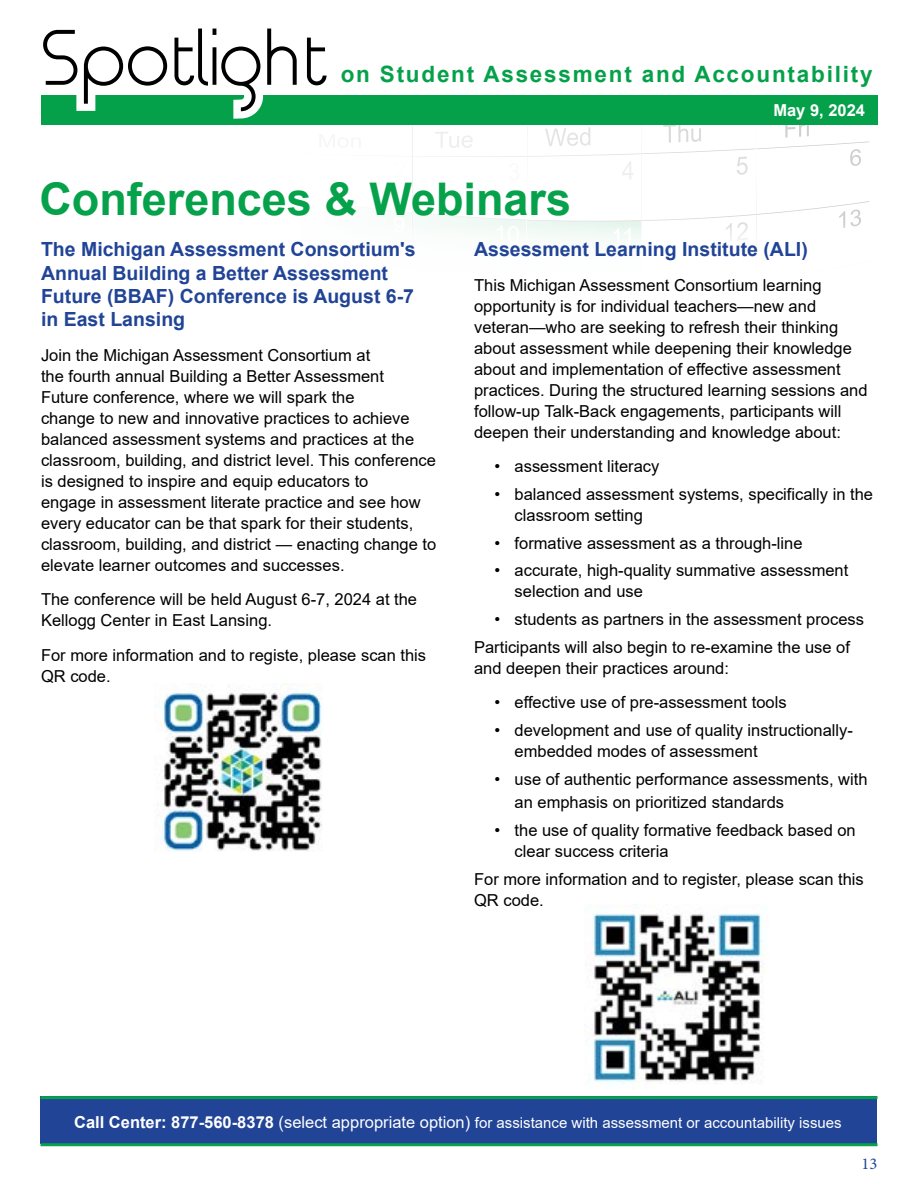
<style>
.page{position:relative;width:918px;height:1188px;background:#fff}
.page>*{position:absolute;margin:0;border:0;box-sizing:border-box;transform-origin:0 0}
.t1{font:700 45px "Arial";color:#06a14b}
.t2{font:700 22.5px "Arial";letter-spacing:.08em;color:#05a14a}
.t3{font:700 19.5px/23.4px "Arial";color:#214497}
.t4{font:16.5px/21px "Arial";color:#000}
.t5{font:700 16.5px "Arial";color:#fff}
.t6{font:16.5px "Minion Pro";color:#214497}
.t7{font:15px "Arial";color:#fff}
.s1{font-weight:700;font-size:16.5px}
.s2{font-size:16.5px}
</style>
<div class="page">
<div style="left:40px;top:1096px;width:838px;height:47px;background:#214497"></div>
<hr style="left:40px;top:1096px;width:838px;height:3px;background:#06a14b">
<hr style="left:40px;top:1143px;width:838px;height:3px;background:#06a14b">
<svg style="left:41px;top:28px;width:829px;height:196px"></svg>
<img style="left:154px;top:684px;width:168px;height:168px">
<img style="left:584px;top:905px;width:180px;height:179px">
<h2 class="t2" style="left:341px;top:59px;width:533px">on Student Assessment and Accountability</h2>
<p class="t5" style="left:773px;top:98px;width:93px">May 9, 2024</p>
<h2 class="t1" style="left:39px;top:167px;width:533px">Conferences &amp; Webinars</h2>
<h3 class="t3" style="left:41px;top:238px;width:376px">The Michigan Assessment Consortium's<br>Annual Building a Better Assessment<br>Future (BBAF) Conference is August 6-7 in East Lansing</h3>
<p class="t4" style="left:41px;top:344px;width:397px">Join the Michigan Assessment Consortium at<br>the fourth annual Building a Better Assessment<br>Future conference, where we will spark the<br>change to new and innovative practices to achieve balanced assessment systems and practices at the classroom, building, and district level. This conference is designed to inspire and equip educators to<br>engage in assessment literate practice and see how every educator can be that spark for their students, classroom, building, and district — enacting change to elevate learner outcomes and successes.</p>
<p class="t4" style="left:41px;top:589px;width:378px">The conference will be held August 6-7, 2024 at the<br>Kellogg Center in East Lansing.</p>
<p class="t4" style="left:41px;top:644px;width:387px">For more information and to registe, please scan this<br>QR code.</p>
<h3 class="t3" style="left:474px;top:238px;width:335px">Assessment Learning Institute (ALI)</h3>
<p class="t4" style="left:474px;top:274px;width:395px">This Michigan Assessment Consortium learning opportunity is for individual teachers—new and veteran—who are seeking to refresh their thinking about assessment while deepening their knowledge about and implementation of effective assessment practices. During the structured learning sessions and follow-up Talk-Back engagements, participants will deepen their understanding and knowledge about:</p>
<p class="t4" style="left:494px;top:456px;width:167px">• assessment literacy</p>
<p class="t4" style="left:515px;top:484px;width:360px;text-indent:-20px">• balanced assessment systems, specifically in the classroom setting</p>
<p class="t4" style="left:494px;top:532px;width:310px">• formative assessment as a through-line</p>
<p class="t4" style="left:515px;top:560px;width:335px;text-indent:-20px">• accurate, high-quality summative assessment selection and use</p>
<p class="t4" style="left:494px;top:609px;width:371px">• students as partners in the assessment process</p>
<p class="t4" style="left:474px;top:637px;width:377px">Participants will also begin to re-examine the use of and deepen their practices around:</p>
<p class="t4" style="left:494px;top:692px;width:294px">• effective use of pre-assessment tools</p>
<p class="t4" style="left:515px;top:720px;width:340px;text-indent:-20px">• development and use of quality instructionally&shy;embedded modes of assessment</p>
<p class="t4" style="left:515px;top:767px;width:355px;line-height:23.4px;text-indent:-20px">• use of authentic performance assessments, with an emphasis on prioritized standards</p>
<p class="t4" style="left:494px;top:820px;width:363px">• the use of quality formative feedback based on</p>
<p class="t4" style="left:474px;top:837px;width:391px;line-height:27.8px;text-indent:41px">clear success criteria<br>For more information and to register, please scan this</p>
<p class="t4" style="left:474px;top:889px;width:71px">QR code.</p>
<p class="t7" style="left:74px;top:1113px;width:769px"><span class="s1">Call Center: 877-560-8378</span> <span class="s2">(select appropriate option)</span> for assistance with assessment or accountability issues</p>
<p class="t6" style="left:861px;top:1153px;width:17px">13</p>
</div>
